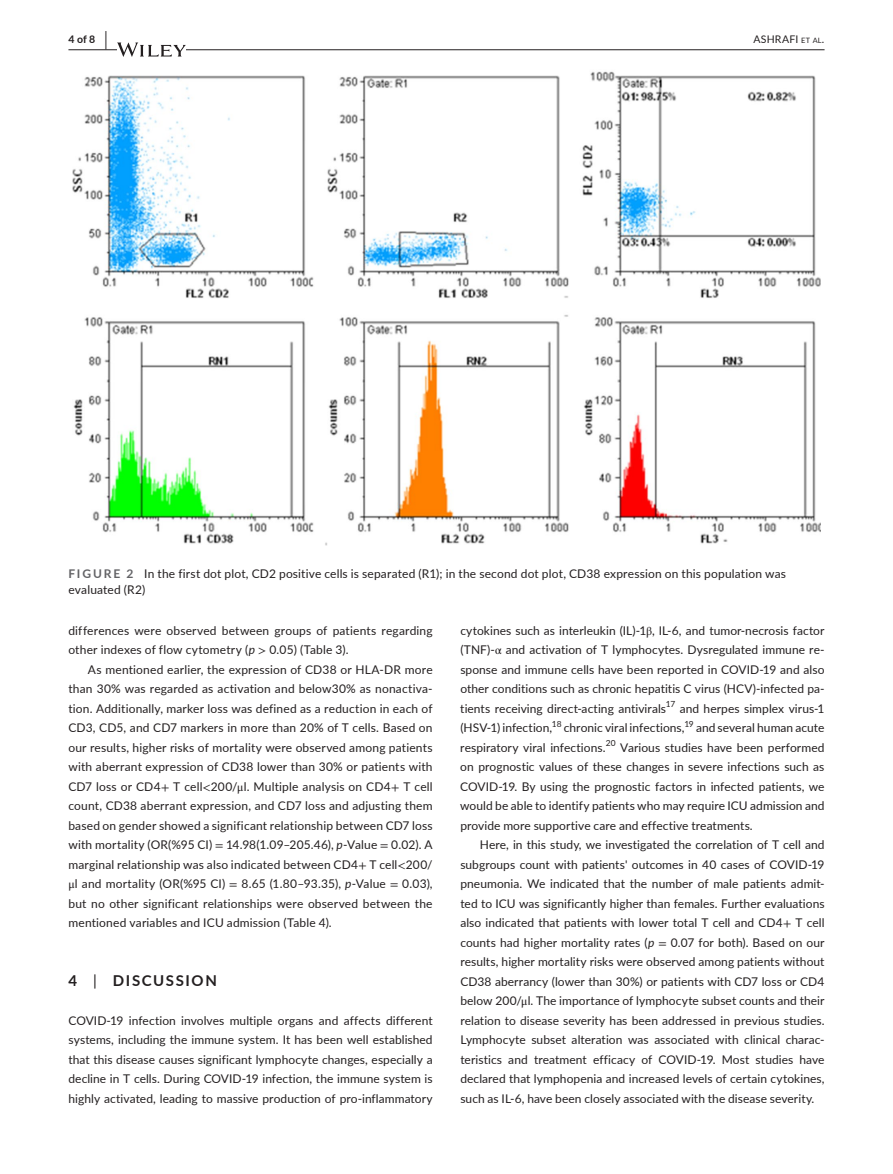
<style>
.page{position:relative;width:893px;height:1174px;background:#fff}
.page>*{position:absolute;margin:0;border:0;box-sizing:border-box;transform-origin:0 0}
.t1{font:700 15px "Lato";letter-spacing:.11em;color:#231f20}
.t2{font:12px/19.5px "Lato";letter-spacing:.005em;color:#231f20;text-align:justify}
.t3{font:10.5px "Lato";letter-spacing:.02em;color:#231f20}
.t4{font:700 10.5px "Lato";color:#231f20}
.t5{font:8.4px "Lato";letter-spacing:-.02em;color:#231f20}
.s1{font-size:19.5px}
.s2{font-size:7.35px}
.s3{font-weight:700;color:#636366}
.s4{font-style:italic}
.s5{font-family:"STIX"}
.s6{font-weight:400}
</style>
<div class="page">
<hr style="left:68px;top:49px;width:756px;height:1px;background:#231f20">
<svg style="left:117px;top:42px;width:69px;height:15px"></svg>
<img style="left:72px;top:71px;width:749px;height:474px">
<p class="t4" style="left:68px;top:31px;width:40px">4 of 8 <span class="s1">|</span></p>
<p class="t3" style="left:753px;top:31px;width:73px">ASHRAFI <span class="s2">et al</span>.</p>
<p class="t2" style="left:68px;top:564px;width:719px;line-height:16.5px"><span class="s3">FIGURE 2</span> In the first dot plot, CD2 positive cells is separated (R1); in the second dot plot, CD38 expression on this population was evaluated (R2)</p>
<p class="t2" style="left:68px;top:620px;width:366px">differences were observed between groups of patients regarding other indexes of flow cytometry (<span class="s4">p</span> <span class="s5">&gt;</span> 0.05) (Table 3).</p>
<p class="t2" style="left:68px;top:659px;width:366px;text-indent:20px">As mentioned earlier, the expression of CD38 or HLA-DR more than 30% was regarded as activation and below30% as nonactiva&shy;tion. Additionally, marker loss was defined as a reduction in each of CD3, CD5, and CD7 markers in more than 20% of T cells. Based on our results, higher risks of mortality were observed among patients with aberrant expression of CD38 lower than 30% or patients with CD7 loss or CD4<span class="s5">+</span> T cell<span class="s5">&lt;</span>200/<span class="s5">μ</span>l. Multiple analysis on CD4<span class="s5">+</span> T cell count, CD38 aberrant expression, and CD7 loss and adjusting them based on gender showed a significant relationship between CD7 loss with mortality (OR(%95 CI) <span class="s5">=</span> 14.98(1.09–205.46), <span class="s4">p</span>-Value <span class="s5">=</span> 0.02). A marginal relationship was also indicated between CD4<span class="s5">+</span> T cell<span class="s5">&lt;</span>200/ <span class="s5">μ</span>l and mortality (OR(%95 CI) <span class="s5">=</span> 8.65 (1.80–93.35), <span class="s4">p</span>-Value <span class="s5">=</span> 0.03), but no other significant relationships were observed between the mentioned variables and ICU admission (Table 4).</p>
<p class="t1" style="left:68px;top:969px;width:150px">4 <span class="s6">|</span> DISCUSSION</p>
<p class="t2" style="left:68px;top:1010px;width:366px">COVID-19 infection involves multiple organs and affects different systems, including the immune system. It has been well established that this disease causes significant lymphocyte changes, especially a decline in T cells. During COVID-19 infection, the immune system is highly activated, leading to massive production of pro-inflammatory</p>
<p class="t2" style="left:460px;top:620px;width:366px">cytokines such as interleukin (IL)-1<span class="s5">β</span>, IL-6, and tumor-necrosis factor (TNF)-<span class="s5">α</span> and activation of T lymphocytes. Dysregulated immune re&shy;sponse and immune cells have been reported in COVID-19 and also other conditions such as chronic hepatitis C virus (HCV)-infected pa&shy;tients receiving direct-acting antivirals</p>
<p class="t5" style="left:666px;top:698px;width:11px">17</p>
<p class="t2" style="left:680px;top:698px;width:146px">and herpes simplex virus-1</p>
<p class="t2" style="left:460px;top:717px;width:93px">(HSV-1) infection,</p>
<p class="t5" style="left:552px;top:718px;width:11px">18</p>
<p class="t2" style="left:564px;top:717px;width:122px">chronic viral infections,</p>
<p class="t5" style="left:684px;top:718px;width:11px">19</p>
<p class="t2" style="left:696px;top:717px;width:130px">and several human acute</p>
<p class="t2" style="left:460px;top:737px;width:147px">respiratory viral infections.</p>
<p class="t5" style="left:606px;top:737px;width:11px">20</p>
<p class="t2" style="left:460px;top:737px;width:366px;text-indent:160px">Various studies have been performed on prognostic values of these changes in severe infections such as COVID-19. By using the prognostic factors in infected patients, we would be able to identify patients who may require ICU admission and provide more supportive care and effective treatments.</p>
<p class="t2" style="left:460px;top:834px;width:366px;text-indent:19px">Here, in this study, we investigated the correlation of T cell and subgroups count with patients' outcomes in 40 cases of COVID-19 pneumonia. We indicated that the number of male patients admit&shy;ted to ICU was significantly higher than females. Further evaluations also indicated that patients with lower total T cell and CD4<span class="s5">+</span> T cell counts had higher mortality rates (<span class="s4">p</span> <span class="s5">=</span> 0.07 for both). Based on our results, higher mortality risks were observed among patients without CD38 aberrancy (lower than 30%) or patients with CD7 loss or CD4 below 200/<span class="s5">μ</span>l. The importance of lymphocyte subset counts and their relation to disease severity has been addressed in previous studies.<br>Lymphocyte subset alteration was associated with clinical charac&shy;teristics and treatment efficacy of COVID-19. Most studies have declared that lymphopenia and increased levels of certain cytokines, such as IL-6, have been closely associated with the disease severity.</p>
</div>
